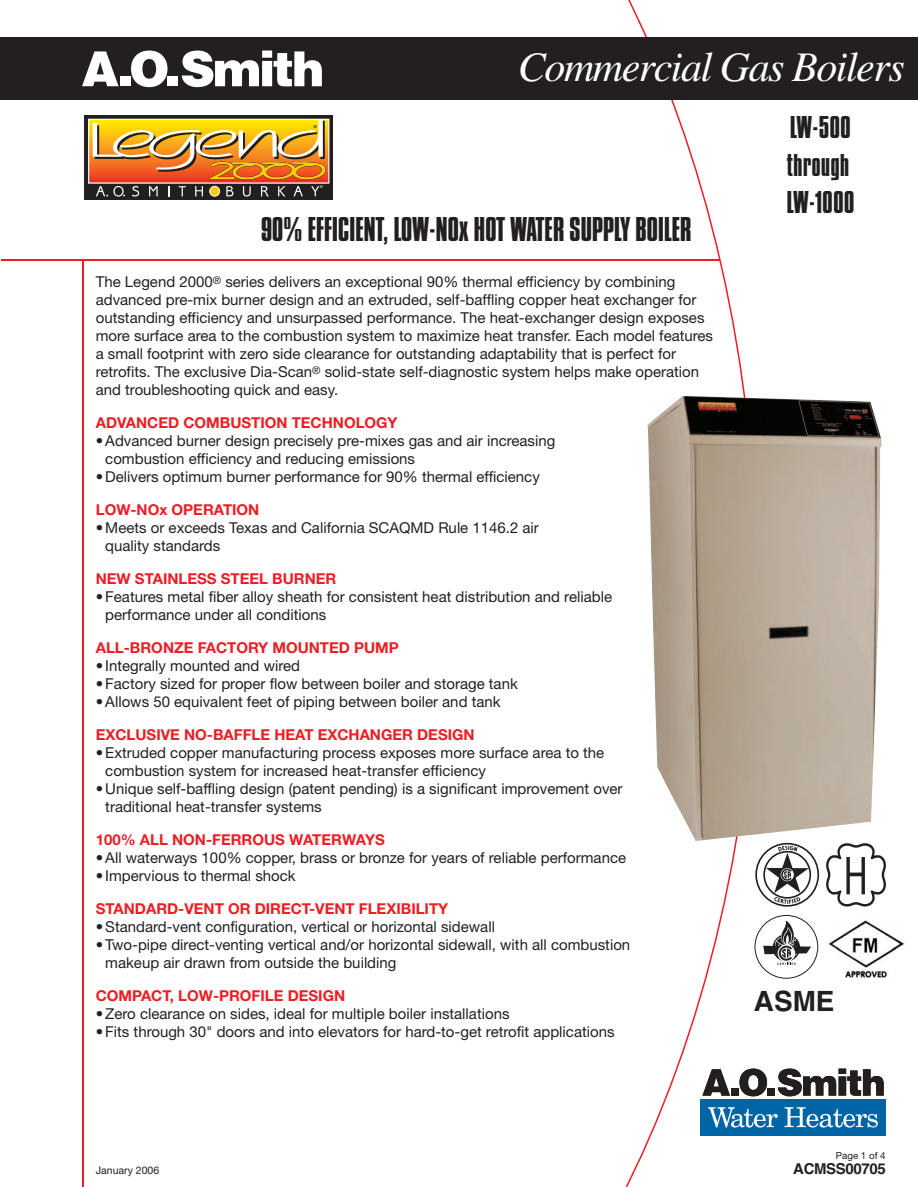
<style>
.page{position:relative;width:918px;height:1187px;background:#fff}
.page>*{position:absolute;margin:0;border:0;box-sizing:border-box;transform-origin:0 0}
.t1{font:italic 42px "Times";letter-spacing:-.035em;color:#fff}
.t2{font:36px "Compacta Plain";letter-spacing:-.015em;color:#231f20}
.t3{font:33px/37.5px "Compacta Plain";color:#231f20}
.t4{font:700 27.9px "Helvetica";color:#231f20}
.t5{font:15px/18px "Helvetica Neue";color:#231f20}
.t6{font:700 15px "Helvetica Neue";color:#ee1d23}
.t7{font:700 15px "Helvetica";letter-spacing:-.025em;color:#231f20}
.t8{font:10.5px "Helvetica Neue";color:#231f20}
.t9{font:9.75px "Helvetica Neue";color:#231f20}
.t10{font:4.05px "Helvetica";color:#000}
.t11{font:3.6px "Helvetica";color:#fff}
</style>
<div class="page">
<div style="left:755px;top:915px;width:63px;height:63px;border:1px solid #231f20;border-radius:50%"></div>
<svg style="left:763px;top:920px;width:48px;height:44px"></svg>
<svg style="left:758px;top:842px;width:62px;height:65px"></svg>
<svg style="left:826px;top:843px;width:60px;height:63px"></svg>
<img style="left:828px;top:920px;width:76px;height:58px">
<svg style="left:616px;top:0;width:142px;height:1186px"></svg>
<hr style="left:82px;top:261px;width:1px;height:925px;background:#ee1d23">
<hr style="left:1px;top:259px;width:719px;height:2px;background:#ee1d23">
<div style="left:0;top:37px;width:918px;height:62px;background:#231f20"></div>
<svg style="left:82px;top:51px;width:37px;height:35px"></svg>
<div style="left:120px;top:76px;width:11px;height:10px;background:#fff"></div>
<svg style="left:131px;top:51px;width:36px;height:36px"></svg>
<div style="left:167px;top:76px;width:11px;height:10px;background:#fff"></div>
<svg style="left:182px;top:51px;width:140px;height:36px"></svg>
<img style="left:648px;top:396px;width:234px;height:446px">
<svg style="left:702px;top:1069px;width:28px;height:26px"></svg>
<div style="left:731px;top:1088px;width:8px;height:7px;background:#231f20"></div>
<svg style="left:740px;top:1068px;width:27px;height:28px"></svg>
<div style="left:767px;top:1088px;width:8px;height:7px;background:#231f20"></div>
<svg style="left:778px;top:1068px;width:106px;height:28px"></svg>
<div style="left:701px;top:1098px;width:185px;height:37px;background:#0065a4"></div>
<svg style="left:708px;top:1107px;width:70px;height:20px"></svg>
<svg style="left:784px;top:1107px;width:94px;height:20px"></svg>
<svg style="left:85px;top:115px;width:248px;height:84px;background:#504133"></svg>
<svg style="left:93px;top:119px;width:234px;height:78px;background:#c78a3c"></svg>
<p class="t10" style="left:314px;top:125px;width:5px">®</p>
<p class="t11" style="left:320px;top:185px;width:4px">®</p>
<h1 class="t1" style="left:518px;top:51px;width:388px">Commercial Gas Boilers</h1>
<h3 class="t3" style="left:786px;top:108px;width:70px">LW-500 through<br>LW-1000</h3>
<h2 class="t2" style="left:261px;top:207px;width:432px">90% EFFICIENT, LOW-NOx HOT WATER SUPPLY BOILER</h2>
<p class="t5" style="left:96px;top:274px;width:619px">The Legend 2000<sup>®</sup> series delivers an exceptional 90% thermal efficiency by combining advanced pre-mix burner design and an extruded, self-baffling copper heat exchanger for outstanding efficiency and unsurpassed performance. The heat-exchanger design exposes more surface area to the combustion system to maximize heat transfer. Each model features a small footprint with zero side clearance for outstanding adaptability that is perfect for retrofits. The exclusive Dia-Scan<sup>®</sup> solid-state self-diagnostic system helps make operation and troubleshooting quick and easy.</p>
<p class="t6" style="left:96px;top:417px;width:303px">ADVANCED COMBUSTION TECHNOLOGY</p>
<p class="t5" style="left:105px;top:433px;width:452px;text-indent:-10px">• Advanced burner design precisely pre-mixes gas and air increasing combustion efficiency and reducing emissions</p>
<p class="t5" style="left:96px;top:469px;width:446px">• Delivers optimum burner performance for 90% thermal efficiency</p>
<p class="t6" style="left:96px;top:504px;width:165px">LOW-NOx OPERATION</p>
<p class="t5" style="left:105px;top:520px;width:435px;text-indent:-10px">• Meets or exceeds Texas and California SCAQMD Rule 1146.2 air quality standards</p>
<p class="t6" style="left:96px;top:573px;width:242px">NEW STAINLESS STEEL BURNER</p>
<p class="t5" style="left:105px;top:589px;width:508px;text-indent:-10px">• Features metal fiber alloy sheath for consistent heat distribution and reliable performance under all conditions</p>
<p class="t6" style="left:96px;top:642px;width:305px">ALL-BRONZE FACTORY MOUNTED PUMP</p>
<p class="t5" style="left:96px;top:658px;width:206px">• Integrally mounted and wired</p>
<p class="t5" style="left:96px;top:676px;width:424px">• Factory sized for proper flow between boiler and storage tank</p>
<p class="t5" style="left:96px;top:694px;width:406px">• Allows 50 equivalent feet of piping between boiler and tank</p>
<p class="t6" style="left:96px;top:729px;width:380px">EXCLUSIVE NO-BAFFLE HEAT EXCHANGER DESIGN</p>
<p class="t5" style="left:105px;top:745px;width:500px;text-indent:-10px">• Extruded copper manufacturing process exposes more surface area to the combustion system for increased heat-transfer efficiency</p>
<p class="t5" style="left:105px;top:781px;width:519px;text-indent:-10px">• Unique self-baffling design (patent pending) is a significant improvement over traditional heat-transfer systems</p>
<p class="t6" style="left:96px;top:834px;width:291px">100% ALL NON-FERROUS WATERWAYS</p>
<p class="t5" style="left:96px;top:850px;width:532px">• All waterways 100% copper, brass or bronze for years of reliable performance</p>
<p class="t5" style="left:96px;top:868px;width:201px">• Impervious to thermal shock</p>
<p class="t6" style="left:96px;top:903px;width:354px">STANDARD-VENT OR DIRECT-VENT FLEXIBILITY</p>
<p class="t5" style="left:96px;top:919px;width:401px">• Standard-vent configuration, vertical or horizontal sidewall</p>
<p class="t5" style="left:105px;top:937px;width:526px;text-indent:-10px">• Two-pipe direct-venting vertical and/or horizontal sidewall, with all combustion makeup air drawn from outside the building</p>
<p class="t6" style="left:96px;top:990px;width:251px">COMPACT, LOW-PROFILE DESIGN</p>
<p class="t5" style="left:96px;top:1006px;width:415px">• Zero clearance on sides, ideal for multiple boiler installations</p>
<p class="t5" style="left:96px;top:1024px;width:520px">• Fits through 30" doors and into elevators for hard-to-get retrofit applications</p>
<h3 class="t4" style="left:754px;top:991px;width:82px">ASME</h3>
<p class="t8" style="left:96px;top:1166px;width:65px">January 2006</p>
<p class="t9" style="left:836px;top:1152px;width:51px">Page 1 of 4</p>
<p class="t7" style="left:793px;top:1163px;width:94px">ACMSS00705</p>
</div>
